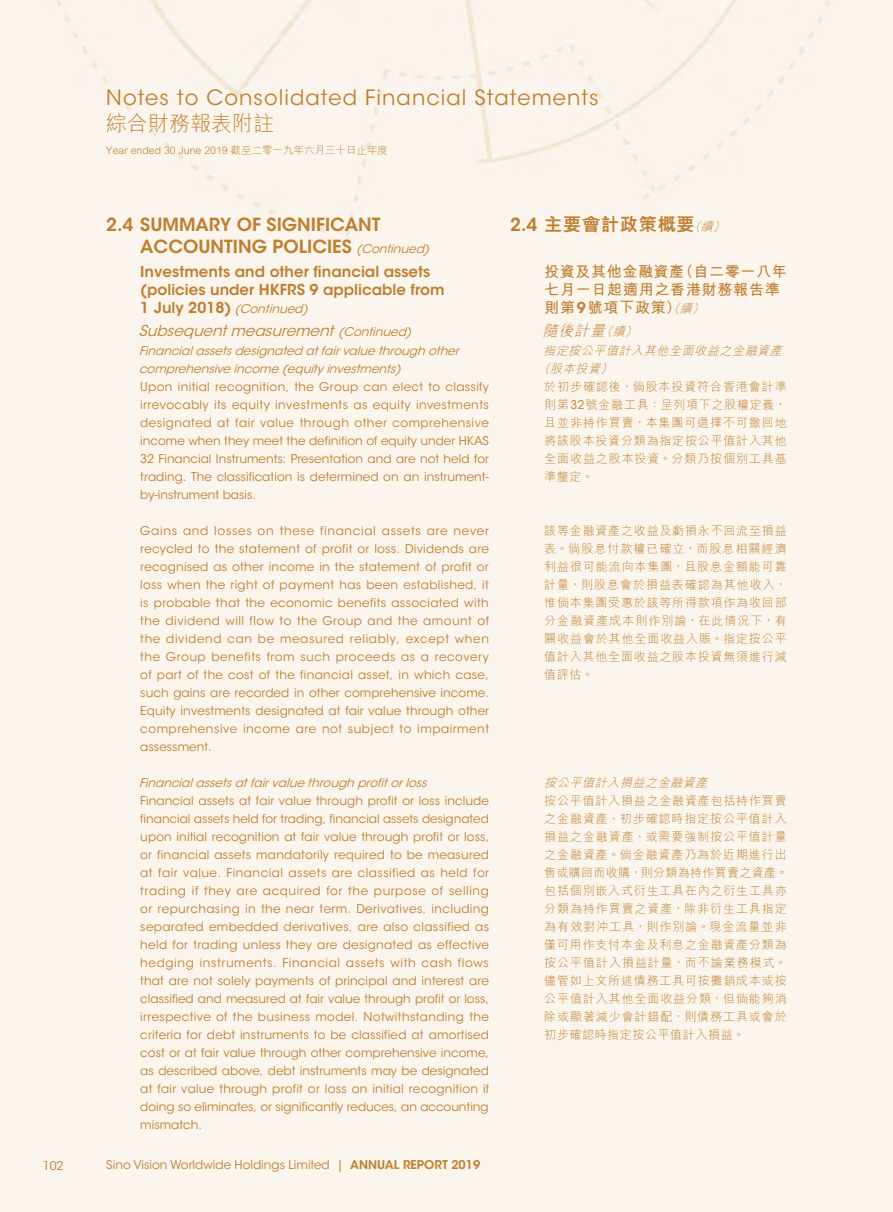
<style>
.page{position:relative;width:893px;height:1212px;background:#fff}
.page>*{position:absolute;margin:0;border:0;box-sizing:border-box;transform-origin:0 0}
.t1{font:21px "ITC Avant Garde Std";letter-spacing:.05em;color:#bf7f30}
.t2{font:300 21px "M Hei HK";color:#bf7f30}
.t3{font:600 18px/22.5px "ITC Avant Garde Std";color:#bf7f30}
.t4{font:800 18px "M Hei HK";letter-spacing:.05em;color:#bf7f30}
.t5{font:600 15px/18px "ITC Avant Garde Std";color:#bf7f30}
.t6{font:700 15px/18px "M Hei HK";letter-spacing:.05em;color:#bf7f30}
.t7{font:italic 15px "ITC Avant Garde Std";color:#bf7f30}
.t8{font:italic 300 15px "M Hei HK";color:#bf7f30}
.t9{font:12px/18px "ITC Avant Garde Std";color:#bf7f30;text-align:justify}
.t10{font:300 12px/18px "M Hei HK";letter-spacing:.075em;color:#bf7f30;text-align:justify}
.t11{font:italic 12px/18px "ITC Avant Garde Std";color:#bf7f30}
.t12{font:italic 300 12px/18px "M Hei HK";color:#bf7f30}
.t13{font:300 10.5px "M Hei HK";color:#bf7f30}
.s1{font-weight:400;font-style:italic;font-size:12px}
.s2{font-weight:600;font-style:normal;font-size:15px}
.s3{font-size:12px}
.s4{font-weight:600}
.s5{font-family:"ITC Avant Garde Std";font-weight:600}
.s6{font-weight:300;font-style:italic;font-size:12px}
.s7{font-family:"ITC Avant Garde Std";font-weight:400}
</style>
<div class="page">
<h1 class="t1" style="left:106px;top:84px;width:494px">Notes to Consolidated Financial Statements</h1>
<h1 class="t2" style="left:106px;top:113px;width:169px">綜合財務報表附註</h1>
<p class="t13" style="left:106px;top:145px;width:283px">Year ended 30 June 2019 截至二零一九年六月三十日止年度</p>
<h2 class="t3" style="left:140px;top:213px;width:294px;text-indent:-34px">2.4 SUMMARY OF SIGNIFICANT<br>ACCOUNTING POLICIES <span class="s1">(Continued)</span></h2>
<p class="t5" style="left:140px;top:263px;width:306px">Investments and other financial assets (policies under HKFRS 9 applicable from</p>
<p class="t11" style="left:140px;top:300px;width:173px"><span class="s2">1 J u l y 2 0 1 8 )</span> (Continued)</p>
<p class="t7" style="left:139px;top:321px;width:278px">Subsequentmeasurement <span class="s3">(Continued)</span></p>
<p class="t11" style="left:139px;top:342px;width:325px">Financialassetsdesignated atfairvalue through other comprehensive income (equityinvestments)</p>
<p class="t9" style="left:140px;top:378px;width:350px">Upon initial recognition, the Group can elect to classify irrevocably its equity investments as equity investments designated at fair value through other comprehensive income when they meet the definition of equity under HKAS 32 Financial Instruments: Presentation and are not held for trading. The classification is determined on an instrument&shy;by-instrument basis.</p>
<p class="t9" style="left:140px;top:522px;width:350px">Gains and losses on these financial assets are never recycled to the statement of profit or loss. Dividends are recognised as other income in the statement of profit or loss when the right of payment has been established, it is probable that the economic benefits associated with the dividend will flow to the Group and the amount of the dividend can be measured reliably, except when the Group benefits from such proceeds as a recovery of part of the cost of the financial asset, in which case, such gains are recorded in other comprehensive income.<br>Equity investments designated at fair value through other comprehensive income are not subject to impairment assessment.</p>
<p class="t11" style="left:139px;top:774px;width:293px">Financialassetsatfairvalue through profitorloss</p>
<p class="t9" style="left:140px;top:792px;width:350px">Financial assets at fair value through profit or loss include financial assets held for trading, financial assets designated upon initial recognition at fair value through profit or loss, or financial assets mandatorily required to be measured at fair value. Financial assets are classified as held for trading if they are acquired for the purpose of selling or repurchasing in the near term. Derivatives, including separated embedded derivatives, are also classified as held for trading unless they are designated as effective hedging instruments. Financial assets with cash flows that are not solely payments of principal and interest are classified and measured at fair value through profit or loss, irrespective of the business model. Notwithstanding the criteria for debt instruments to be classified at amortised cost or at fair value through other comprehensive income, as described above, debt instruments may be designated at fair value through profit or loss on initial recognition if doing so eliminates, or significantly reduces, an accounting mismatch.</p>
<p class="t9" style="left:43px;top:1156px;width:22px">102</p>
<p class="t9" style="left:106px;top:1155px;width:375px">Sino Vision Worldwide Holdings Limited | <span class="s4">ANNUAL REPORT 2019</span></p>
<h2 class="t4" style="left:510px;top:215px;width:219px"><span class="s5">2.4</span> 主要會計政策概要<span class="s6">（續）</span></h2>
<p class="t6" style="left:544px;top:262px;width:244px">投資及其他金融資產（自二零一八年七月一日起適用之香港財務報告準則第<span class="s5">9</span>號項下政策）<span class="s6">（續）</span></p>
<p class="t8" style="left:543px;top:322px;width:99px">隨後計量<span class="s3">（續）</span></p>
<p class="t12" style="left:538px;top:342px;width:248px;text-indent:5px">指定按公平值計入其他全面收益之金融資產（股本投資）</p>
<p class="t10" style="left:544px;top:378px;width:244px">於初步確認後，倘股本投資符合香港會計準則第<span class="s7">32</span>號金融工具：呈列項下之股權定義，且並非持作買賣，本集團可選擇不可撤回地將該股本投資分類為指定按公平值計入其他全面收益之股本投資。分類乃按個別工具基準釐定。</p>
<p class="t10" style="left:544px;top:522px;width:244px">該等金融資產之收益及虧損永不回流至損益表。倘股息付款權已確立，而股息相關經濟利益很可能流向本集團，且股息金額能可靠計量，則股息會於損益表確認為其他收入，惟倘本集團受惠於該等所得款項作為收回部分金融資產成本則作別論，在此情況下，有關收益會於其他全面收益入賬。指定按公平值計入其他全面收益之股本投資無須進行減值評估。</p>
<p class="t12" style="left:544px;top:774px;width:168px">按公平值計入損益之金融資產</p>
<p class="t10" style="left:544px;top:792px;width:245px">按公平值計入損益之金融資產包括持作買賣之金融資產、初步確認時指定按公平值計入損益之金融資產、或需要強制按公平值計量之金融資產。倘金融資產乃為於近期進行出售或購回而收購，則分類為持作買賣之資產。包括個別嵌入式衍生工具在內之衍生工具亦分類為持作買賣之資產，除非衍生工具指定為有效對沖工具，則作別論。現金流量並非僅可用作支付本金及利息之金融資產分類為按公平值計入損益計量，而不論業務模式。儘管如上文所述債務工具可按攤銷成本或按公平值計入其他全面收益分類，但倘能夠消除或顯著減少會計錯配，則債務工具或會於初步確認時指定按公平值計入損益。</p>
</div>
